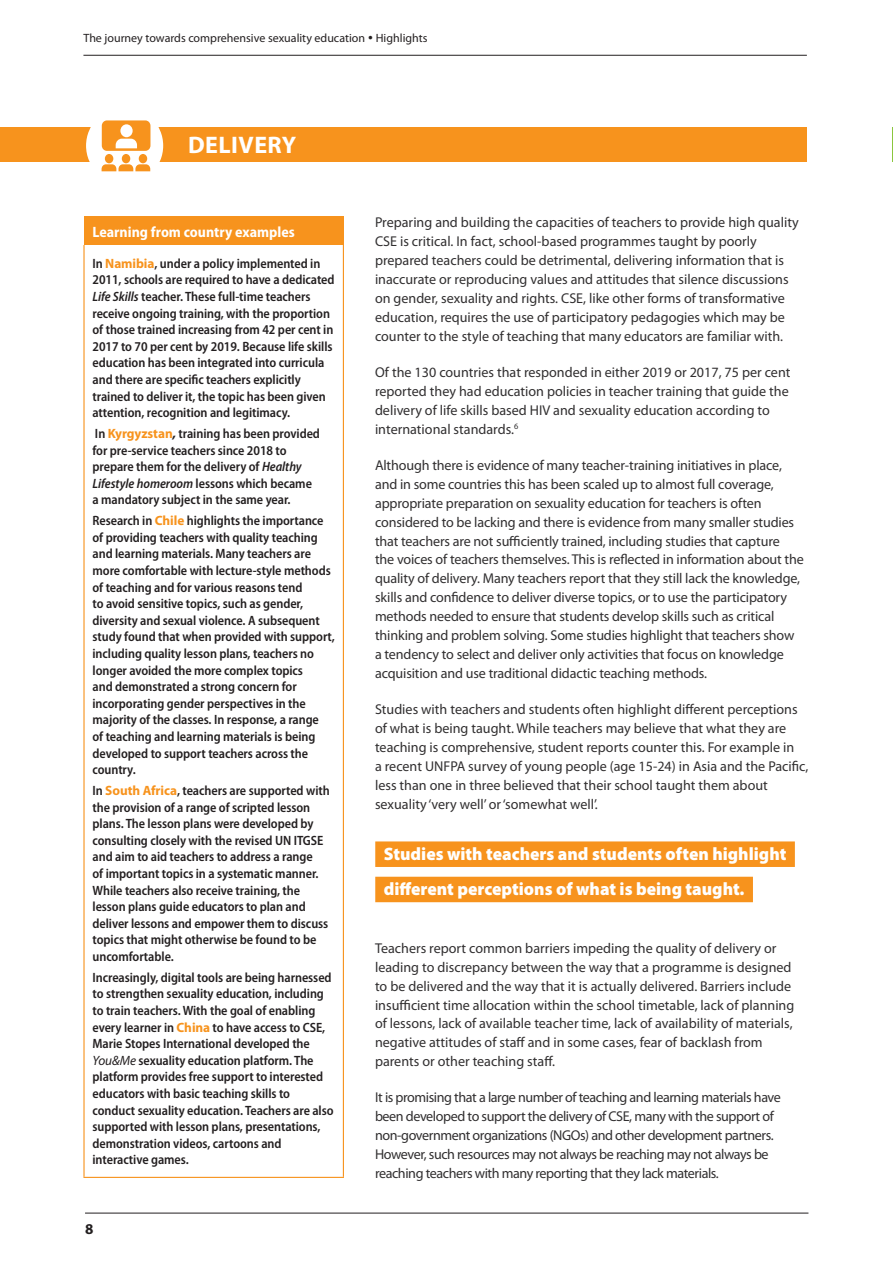
<style>
.page{position:relative;width:893px;height:1263px;background:#fff}
.page>*{position:absolute;margin:0;border:0;box-sizing:border-box;transform-origin:0 0}
.t1{font:700 24px "Myriad Pro";letter-spacing:.02em;color:#fff}
.t2{font:900 18px/35.2px "Myriad Pro";color:#fff}
.t3{font:700 semi-condensed 15px "Myriad Pro";color:#fff}
.t4{font:700 15px "Myriad Pro";color:#231f20}
.t5{font:14.25px/18.9px "Myriad Pro";letter-spacing:-.005em;color:#312f30}
.t6{font:14.25px/18.9px "Myriad Pro";letter-spacing:-.03em;color:#312f30}
.t7{font:600 semi-condensed 13.5px/16.6px "Myriad Pro";letter-spacing:-.005em;color:#231f20}
.t8{font:12px "Myriad Pro";color:#231f20}
.s1{font-weight:700;font-stretch:normal;color:#f7931d}
.s2{font-style:italic}
.s3{font-weight:700;font-style:italic;font-stretch:normal}
.s4{font-weight:400;font-style:italic;font-stretch:normal}
</style>
<div class="page">
<hr style="left:83px;top:55px;width:724px;height:1px;background:#231f20">
<hr style="left:85px;top:1213px;width:723px;height:1px;background:#231f20">
<div style="left:0;top:128px;width:807px;height:34px;background:#f7931d"></div>
<div style="left:86px;top:107px;width:77px;height:77px;background:#fff;border-radius:50%"></div>
<div style="left:122px;top:154px;width:8px;height:9px;background:#f7931d;border-radius:50%"></div>
<div style="left:139px;top:154px;width:8px;height:9px;background:#f7931d;border-radius:50%"></div>
<div style="left:105px;top:154px;width:8px;height:9px;background:#f7931d;border-radius:50%"></div>
<svg style="left:102px;top:164px;width:48px;height:7px"></svg>
<svg style="left:102px;top:120px;width:48px;height:31px"></svg>
<hr style="left:892px;top:128px;width:1px;height:34px;background:#8bc63e">
<div style="left:375px;top:841px;width:420px;height:26px;background:#f7931d"></div>
<div style="left:375px;top:877px;width:378px;height:25px;background:#f7931d"></div>
<div style="left:84px;top:217px;width:259px;height:28px;background:#f7931d"></div>
<hr style="left:83px;top:245px;width:2px;height:932px;background:#f7931d">
<hr style="left:343px;top:245px;width:1px;height:932px;background:#f7931d">
<hr style="left:83px;top:1177px;width:261px;height:1px;background:#f7931d">
<p class="t8" style="left:83px;top:31px;width:346px">The journey towards comprehensive sexuality education • Highlights</p>
<h1 class="t1" style="left:188px;top:130px;width:110px">DELIVERY</h1>
<p class="t3" style="left:93px;top:222px;width:204px">Learning from country examples</p>
<p class="t7" style="left:93px;top:255px;width:244px">In <span class="s1">Namibia</span>, under a policy implemented in 2011, schools are required to have a dedicated <span class="s2">Life Skills</span> teacher. These full-time teachers receive ongoing training, with the proportion of those trained increasing from 42 per cent in 2017 to 70 per cent by 2019. Because life skills education has been integrated into curricula and there are specific teachers explicitly trained to deliver it, the topic has been given attention, recognition and legitimacy.</p>
<p class="t7" style="left:93px;top:425px;width:229px">In <span class="s1">Kyrgyzstan</span><span class="s3">,</span> training has been provided for pre-service teachers since 2018 to prepare them for the delivery of <span class="s2">Healthy Lifestyle homeroom</span> lessons which became a mandatory subject in the same year.</p>
<p class="t7" style="left:93px;top:512px;width:244px">Research in <span class="s1">Chile</span> highlights the importance of providing teachers with quality teaching and learning materials. Many teachers are more comfortable with lecture-style methods of teaching and for various reasons tend<br>to avoid sensitive topics, such as gender, diversity and sexual violence. A subsequent study found that when provided with support, including quality lesson plans, teachers no longer avoided the more complex topics<br>and demonstrated a strong concern for incorporating gender perspectives in the majority of the classes. In response, a range<br>of teaching and learning materials is being developed to support teachers across the country.</p>
<p class="t7" style="left:93px;top:782px;width:239px">In <span class="s1">South Africa</span>, teachers are supported with the provision of a range of scripted lesson plans. The lesson plans were developed by consulting closely with the revised UN ITGSE and aim to aid teachers to address a range<br>of important topics in a systematic manner.<br>While teachers also receive training, the lesson plans guide educators to plan and deliver lessons and empower them to discuss topics that might otherwise be found to be uncomfortable.</p>
<p class="t7" style="left:93px;top:969px;width:243px">Increasingly, digital tools are being harnessed to strengthen sexuality education, including to train teachers. With the goal of enabling every learner in <span class="s1">China</span> to have access to CSE, Marie Stopes International developed the <span class="s4">You&amp;Me</span> sexuality education platform. The platform provides free support to interested educators with basic teaching skills to conduct sexuality education. Teachers are also supported with lesson plans, presentations, demonstration videos, cartoons and interactive games.</p>
<p class="t4" style="left:85px;top:1219px;width:10px">8</p>
<p class="t5" style="left:375px;top:213px;width:425px">Preparing and building the capacities of teachers to provide high quality CSE is critical. In fact, school-based programmes taught by poorly prepared teachers could be detrimental, delivering information that is inaccurate or reproducing values and attitudes that silence discussions on gender, sexuality and rights. CSE, like other forms of transformative education, requires the use of participatory pedagogies which may be counter to the style of teaching that many educators are familiar with.</p>
<p class="t5" style="left:375px;top:363px;width:417px">Of the 130 countries that responded in either 2019 or 2017, 75 per cent reported they had education policies in teacher training that guide the delivery of life skills based HIV and sexuality education according to international standards.<sup>6</sup></p>
<p class="t5" style="left:375px;top:455px;width:430px">Although there is evidence of many teacher-training initiatives in place, and in some countries this has been scaled up to almost full coverage, appropriate preparation on sexuality education for teachers is often considered to be lacking and there is evidence from many smaller studies that teachers are not sufficiently trained, including studies that capture<br>the voices of teachers themselves. This is reflected in information about the quality of delivery. Many teachers report that they still lack the knowledge, skills and confidence to deliver diverse topics, or to use the participatory methods needed to ensure that students develop skills such as critical thinking and problem solving. Some studies highlight that teachers show a tendency to select and deliver only activities that focus on knowledge acquisition and use traditional didactic teaching methods.</p>
<p class="t5" style="left:375px;top:700px;width:435px">Studies with teachers and students often highlight different perceptions of what is being taught. While teachers may believe that what they are teaching is comprehensive, student reports counter this. For example in<br>a recent UNFPA survey of young people (age 15-24) in Asia and the Pacific, less than one in three believed that their school taught them about sexuality ‘very well’ or ‘somewhat well’.</p>
<p class="t2" style="left:384px;top:835px;width:404px">Studies with teachers and students often highlight different perceptions of what is being taught.</p>
<p class="t5" style="left:375px;top:938px;width:421px">Teachers report common barriers impeding the quality of delivery or leading to discrepancy between the way that a programme is designed to be delivered and the way that it is actually delivered. Barriers include insufficient time allocation within the school timetable, lack of planning of lessons, lack of available teacher time, lack of availability of materials, negative attitudes of staff and in some cases, fear of backlash from parents or other teaching staff.</p>
<p class="t6" style="left:375px;top:1088px;width:407px">It is promising that a large number of teaching and learning materials have been developed to support the delivery of CSE, many with the support of non-government organizations (NGOs) and other development partners.<br>However, such resources may not always be reaching may not always be reaching teachers with many reporting that they lack materials.</p>
</div>
